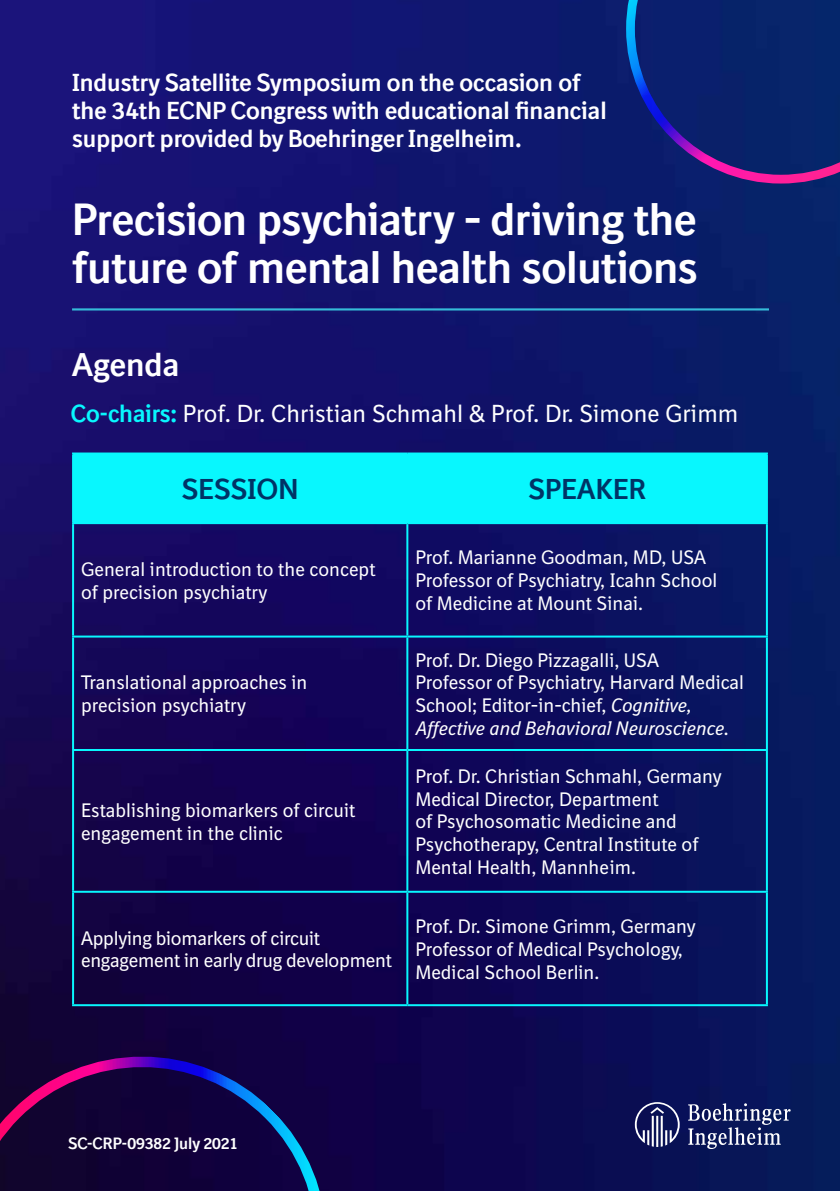
<style>
.page{position:relative;width:840px;height:1191px;background:#fff}
.page>*{position:absolute;margin:0;border:0;box-sizing:border-box;transform-origin:0 0}
.t1{font:700 44px/48px "BI Sans NEXT";letter-spacing:-.01em;color:#fff}
.t2{font:700 32px "BI Sans NEXT";color:#fff}
.t3{font:700 28px "BI Sans NEXT";letter-spacing:.01em;color:#036}
.t4{font:700 24px/28px "BI Sans NEXT";color:#fff}
.t5{font:24px "BI Sans NEXT";color:#fff}
.t6{font:19px/22.8px "BI Sans NEXT";color:#fff}
.t7{font:700 16px "BI Sans NEXT";color:#fff}
.s1{font-weight:700;color:#08f7fe}
.s2{font-style:italic}
</style>
<div class="page">
<img style="left:0;top:0;width:839px;height:1191px">
<svg style="left:634px;top:1102px;width:45px;height:45px;background:#464b7e"></svg>
<svg style="left:687px;top:1103px;width:103px;height:46px;background:#3d487c"></svg>
<svg style="left:625px;top:0;width:214px;height:183px;background:#112372"></svg>
<svg style="left:0;top:1029px;width:338px;height:162px;background:#170643"></svg>
<div style="left:74px;top:454px;width:691px;height:68px;background:#08f7fe"></div>
<hr style="left:72px;top:454px;width:2px;height:68px;background:#08f7fe">
<hr style="left:765px;top:454px;width:2px;height:68px;background:#08f7fe">
<hr style="left:72px;top:524px;width:2px;height:111px;background:#08f7fe">
<hr style="left:765px;top:524px;width:2px;height:111px;background:#08f7fe">
<hr style="left:72px;top:635px;width:335px;height:2px;background:#08f7fe">
<hr style="left:72px;top:637px;width:2px;height:112px;background:#08f7fe">
<hr style="left:407px;top:635px;width:360px;height:2px;background:#08f7fe">
<hr style="left:765px;top:637px;width:2px;height:112px;background:#08f7fe">
<hr style="left:72px;top:749px;width:335px;height:2px;background:#08f7fe">
<hr style="left:72px;top:751px;width:2px;height:139px;background:#08f7fe">
<hr style="left:407px;top:749px;width:360px;height:2px;background:#08f7fe">
<hr style="left:765px;top:751px;width:2px;height:139px;background:#08f7fe">
<hr style="left:72px;top:890px;width:335px;height:2px;background:#08f7fe">
<hr style="left:72px;top:892px;width:2px;height:112px;background:#08f7fe">
<hr style="left:407px;top:890px;width:360px;height:2px;background:#08f7fe">
<hr style="left:765px;top:892px;width:2px;height:112px;background:#08f7fe">
<hr style="left:72px;top:1004px;width:335px;height:2px;background:#08f7fe">
<hr style="left:407px;top:1004px;width:360px;height:2px;background:#08f7fe">
<hr style="left:406px;top:524px;width:2px;height:111px;background:#08f7fe">
<hr style="left:406px;top:637px;width:2px;height:112px;background:#08f7fe">
<hr style="left:406px;top:751px;width:2px;height:139px;background:#08f7fe">
<hr style="left:406px;top:892px;width:2px;height:112px;background:#08f7fe">
<hr style="left:72px;top:452px;width:335px;height:2px;background:#08f7fe">
<hr style="left:407px;top:452px;width:360px;height:2px;background:#08f7fe">
<hr style="left:406px;top:454px;width:2px;height:68px;background:#08f7fe">
<hr style="left:72px;top:522px;width:335px;height:2px;background:#08f7fe">
<hr style="left:407px;top:522px;width:360px;height:2px;background:#08f7fe">
<hr style="left:72px;top:308px;width:696px;height:2px;background:#35bbd8">
<p class="t4" style="left:72px;top:68px;width:536px">Industry Satellite Symposium on the occasion of the 34th ECNP Congress with educational financial support provided by Boehringer Ingelheim.</p>
<h1 class="t1" style="left:72px;top:195px;width:626px">Precision psychiatry – driving the future of mental health solutions</h1>
<h2 class="t2" style="left:72px;top:346px;width:109px">Agenda</h2>
<p class="t5" style="left:71px;top:399px;width:668px"><span class="s1">Co-chairs:</span> Prof. Dr. Christian Schmahl &amp; Prof. Dr. Simone Grimm</p>
<h3 class="t3" style="left:182px;top:473px;width:118px">SESSION</h3>
<h3 class="t3" style="left:528px;top:473px;width:119px">SPEAKER</h3>
<p class="t6" style="left:81px;top:557px;width:296px">General introduction to the concept of precision psychiatry</p>
<p class="t6" style="left:415px;top:546px;width:303px">Prof. Marianne Goodman, MD, USA<br>Professor of Psychiatry, Icahn School of Medicine at Mount Sinai.</p>
<p class="t6" style="left:81px;top:671px;width:228px">Translational approaches in precision psychiatry</p>
<p class="t6" style="left:81px;top:798px;width:276px">Establishing biomarkers of circuit engagement in the clinic</p>
<p class="t6" style="left:415px;top:648px;width:330px">Prof. Dr. Diego Pizzagalli, USA<br>Professor of Psychiatry, Harvard Medical School; Editor-in-chief, <span class="s2">Cognitive, Affective and Behavioral Neuroscience.</span></p>
<p class="t6" style="left:415px;top:764px;width:308px">Prof. Dr. Christian Schmahl, Germany<br>Medical Director, Department<br>of Psychosomatic Medicine and<br>Psychotherapy, Central Institute of<br>Mental Health, Mannheim.</p>
<p class="t6" style="left:81px;top:926px;width:312px">Applying biomarkers of circuit engagement in early drug development</p>
<p class="t6" style="left:415px;top:915px;width:282px">Prof. Dr. Simone Grimm, Germany<br>Professor of Medical Psychology,<br>Medical School Berlin.</p>
<p class="t7" style="left:68px;top:1133px;width:171px">SC-CRP-09382 July 2021</p>
</div>
